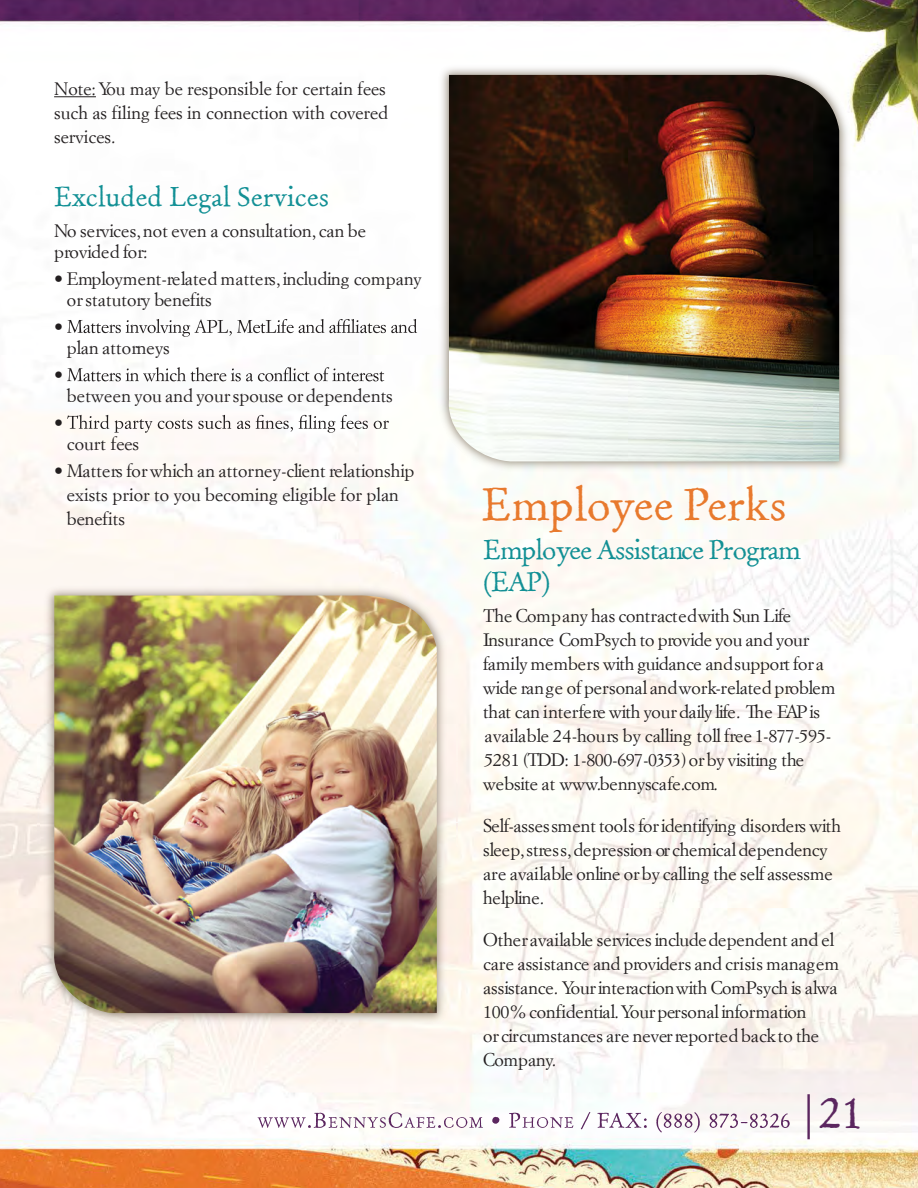
<style>
.page{position:relative;width:918px;height:1188px;background:#fff}
.page>*{position:absolute;margin:0;border:0;box-sizing:border-box;transform-origin:0 0}
.t1{font:45px "Old Claude LP";color:#e8792d}
.t2{font:45px "Old Claude LP";color:#5b265f}
.t3{font:27px/32.4px "Old Claude LP";letter-spacing:-.035em;color:#129095}
.t4{font:27px "Old Claude LP";color:#129095}
.t5{font:18px/24px "Simoncini Garamond";color:#221e1f}
</style>
<div class="page">
<img style="left:0;top:0;width:918px;height:1188px">
<svg style="left:258px;top:1112px;width:225px;height:16px"></svg>
<svg style="left:492px;top:1113px;width:81px;height:15px"></svg>
<svg style="left:581px;top:1112px;width:9px;height:17px"></svg>
<svg style="left:597px;top:1113px;width:50px;height:15px"></svg>
<svg style="left:656px;top:1112px;width:134px;height:21px"></svg>
<hr style="left:54px;top:96px;width:42px;height:1px;background:#221e1f">
<img style="left:38px;top:716px;width:1px;height:36px">
<img style="left:456px;top:725px;width:2px;height:58px">
<img style="left:456px;top:785px;width:2px;height:16px">
<img style="left:456px;top:801px;width:2px;height:45px">
<svg style="left:38px;top:753px;width:1px;height:90px"></svg>
<img style="left:430px;top:58px;width:424px;height:423px">
<img style="left:446px;top:75px;width:393px;height:386px">
<img style="left:40px;top:581px;width:412px;height:447px">
<img style="left:53px;top:595px;width:384px;height:418px">
<svg style="left:67px;top:319px;width:350px;height:18px"></svg>
<svg style="left:67px;top:367px;width:317px;height:14px"></svg>
<svg style="left:67px;top:415px;width:322px;height:18px"></svg>
<p class="t5" style="left:54px;top:76px;width:335px">Note: You may be responsible for certain fees such as filing fees in connection with covered services.</p>
<h2 class="t4" style="left:54px;top:180px;width:277px">Excluded Legal Services</h2>
<p class="t5" style="left:54px;top:220px;width:313px;line-height:21px">No services, not even a consultation, can be provided for:</p>
<p class="t5" style="left:67px;top:268px;width:356px;line-height:21px;text-indent:-13px">• Employment-related matters, including company or statutory benefits</p>
<p class="t5" style="left:54px;top:314px;width:10px">•</p>
<p class="t5" style="left:67px;top:335px;width:105px">plan attorneys</p>
<p class="t5" style="left:54px;top:362px;width:10px">•</p>
<p class="t5" style="left:67px;top:383px;width:328px">between you and your spouse or dependents</p>
<p class="t5" style="left:54px;top:410px;width:10px">•</p>
<p class="t5" style="left:67px;top:431px;width:74px">court fees</p>
<p class="t5" style="left:67px;top:458px;width:349px;text-indent:-13px">• Matters for which an attorney-client relationship exists prior to you becoming eligible for plan benefits</p>
<h1 class="t1" style="left:482px;top:477px;width:307px">Emplo ee Perks</h1>
<h1 class="t1" style="left:610px;top:477px;width:26px">y</h1>
<h2 class="t3" style="left:483px;top:534px;width:319px">Employee Assistance Program (EAP)</h2>
<p class="t5" style="left:483px;top:603px;width:354px">The Company has contracted with Sun Life Insurance ComPsych to provide you and your family members with guidance and support for a wide range of personal and work-related problem that can interfere with your daily life. The EAP is available 24-hours by calling toll free 1-877-595- 5281 (TDD: 1-800-697-0353) or by visiting the website at www.bennyscafe.com.</p>
<p class="t5" style="left:483px;top:813px;width:360px">Self-assessment tools for identifying disorders with sleep, stress, depression or chemical dependency are available online or by calling the self assessme helpline.</p>
<p class="t5" style="left:483px;top:927px;width:357px">Other available services include dependent and el care assistance and providers and crisis managem assistance. Your interaction with ComPsych is alwa 100% confidential. Your personal information<br>or circumstances are never reported back to the Company.</p>
<h1 class="t2" style="left:804px;top:1085px;width:62px">|21</h1>
</div>
